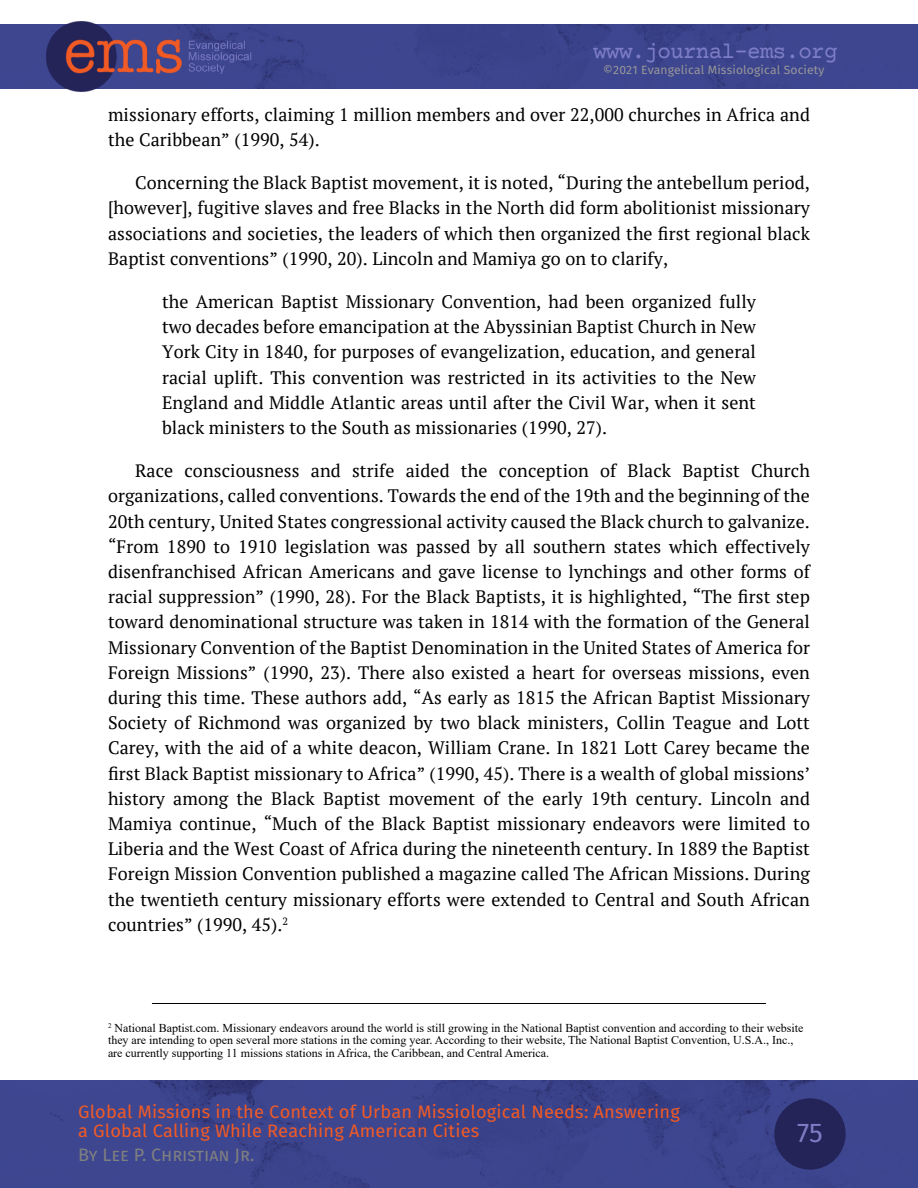
<style>
.page{position:relative;width:918px;height:1188px;background:#fff}
.page>*{position:absolute;margin:0;border:0;box-sizing:border-box;transform-origin:0 0}
.t1{font:27px "Fira Sans";color:#7d7dc5}
.t2{font:22.5px "Courier Prime";letter-spacing:-.03em;color:#7d7dc5}
.t3{font:18px/25.2px "PT Serif";letter-spacing:.005em;color:#000;text-align:justify}
.t4{font:18px/19.5px "Fira Sans";letter-spacing:.01em;color:#f15a25}
.t5{font:18px "Fira Sans";color:#808080}
.t6{font:12px/12.5px "Times New Roman";color:#000}
.t7{font:12px "Fira Sans";letter-spacing:.01em;color:#979797}
</style>
<div class="page">
<div style="left:0;top:24px;width:918px;height:65px;background:#3d468f"></div>
<img style="left:1px;top:1080px;width:917px;height:108px">
<div style="left:774px;top:1098px;width:72px;height:72px;background:#242459;border-radius:50%"></div>
<img style="left:45px;top:21px;width:208px;height:71px">
<hr style="left:0;top:1080px;width:1px;height:108px;background:#242459">
<hr style="left:152px;top:1003px;width:614px;height:1px;background:#000">
<p class="t2" style="left:593px;top:42px;width:246px">www.journal-ems.org</p>
<p class="t7" style="left:603px;top:62px;width:223px">©2021 Evangelical Missiological Society</p>
<p class="t3" style="left:108px;top:101px;width:704px">missionary efforts, claiming 1 million members and over 22,000 churches in Africa and the Caribbean” (1990, 54).</p>
<p class="t3" style="left:108px;top:170px;width:704px;text-indent:27px">Concerning the Black Baptist movement, it is noted, “During the antebellum period, [however], fugitive slaves and free Blacks in the North did form abolitionist missionary associations and societies, the leaders of which then organized the first regional black Baptist conventions” (1990, 20). Lincoln and Mamiya go on to clarify,</p>
<p class="t3" style="left:162px;top:289px;width:596px">the American Baptist Missionary Convention, had been organized fully two decades before emancipation at the Abyssinian Baptist Church in New York City in 1840, for purposes of evangelization, education, and general racial uplift. This convention was restricted in its activities to the New England and Middle Atlantic areas until after the Civil War, when it sent black ministers to the South as missionaries (1990, 27).</p>
<p class="t3" style="left:108px;top:458px;width:704px;text-indent:27px">Race consciousness and strife aided the conception of Black Baptist Church organizations, called conventions. Towards the end of the 19th and the beginning of the 20th century, United States congressional activity caused the Black church to galvanize. “From 1890 to 1910 legislation was passed by all southern states which effectively disenfranchised African Americans and gave license to lynchings and other forms of racial suppression” (1990, 28). For the Black Baptists, it is highlighted, “The first step toward denominational structure was taken in 1814 with the formation of the General Missionary Convention of the Baptist Denomination in the United States of America for Foreign Missions” (1990, 23). There also existed a heart for overseas missions, even during this time. These authors add, “As early as 1815 the African Baptist Missionary Society of Richmond was organized by two black ministers, Collin Teague and Lott Carey, with the aid of a white deacon, William Crane. In 1821 Lott Carey became the first Black Baptist missionary to Africa” (1990, 45). There is a wealth of global missions’ history among the Black Baptist movement of the early 19th century. Lincoln and Mamiya continue, “Much of the Black Baptist missionary endeavors were limited to Liberia and the West Coast of Africa during the nineteenth century. In 1889 the Baptist Foreign Mission Convention published a magazine called The African Missions. During the twentieth century missionary efforts were extended to Central and South African countries” (1990, 45).<sup>2</sup></p>
<p class="t6" style="left:108px;top:1023px;width:697px"><sup>2</sup> National Baptist.com. Missionary endeavors around the world is still growing in the National Baptist convention and according to their website they are intending to open several more stations in the coming year. According to their website, The National Baptist Convention, U.S.A., Inc., are currently supporting 11 missions stations in Africa, the Caribbean, and Central America.</p>
<p class="t4" style="left:78px;top:1102px;width:603px">Global Missions in the Context of Urban Missiological Needs: Answering a Global Calling While Reaching American Cities</p>
<p class="t5" style="left:78px;top:1144px;width:178px">By Lee P. Christian Jr.</p>
<h1 class="t1" style="left:797px;top:1117px;width:27px">75</h1>
</div>
